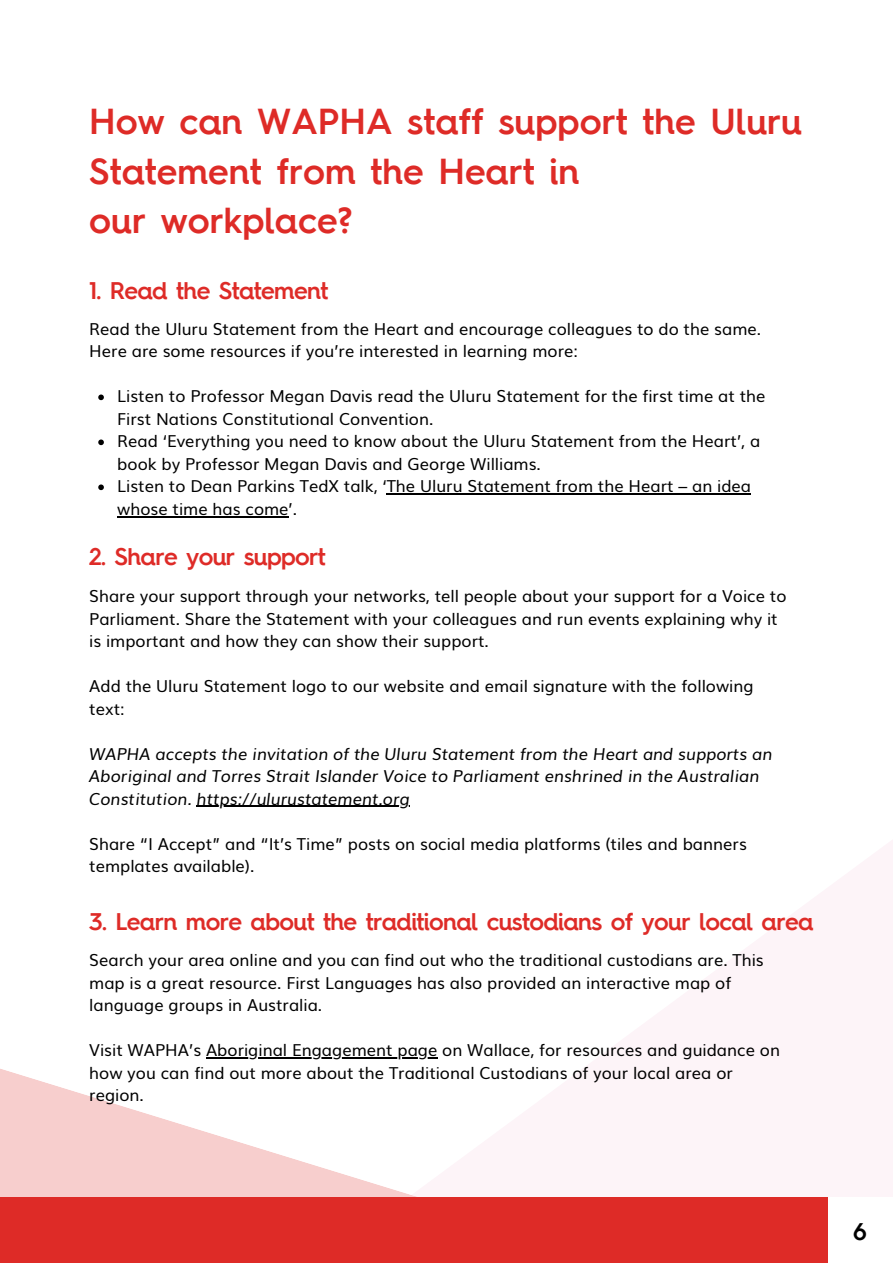
<style>
.page{position:relative;width:893px;height:1264px;background:#fff}
.page>*{position:absolute;margin:0;border:0;box-sizing:border-box;transform-origin:0 0}
.t1{font:600 36px/49.5px "Hurme Geometric Sans 4 W00";color:#de2b27}
.t2{font:600 24px "Hurme Geometric Sans 4 W00";letter-spacing:-.03em;color:#de2b27}
.t3{font:600 24px "Hurme Geometric Sans 4 W00";color:#000}
.t4{font:16.5px/22.5px "Muli";color:#000}
.t5{font:italic 16.5px/22.5px "Muli";color:#000}
</style>
<div class="page">
<svg style="left:0;top:1058px;width:251px;height:139px;fill:#f7cecd"></svg>
<svg style="left:251px;top:806px;width:641px;height:391px"></svg>
<div style="left:0;top:1197px;width:892px;height:65px;background:#de2b27"></div>
<div style="left:827px;top:1196px;width:65px;height:66px;background:#fff"></div>
<svg style="left:98px;top:394px;width:6px;height:6px"></svg>
<svg style="left:98px;top:439px;width:6px;height:6px"></svg>
<svg style="left:98px;top:484px;width:6px;height:6px"></svg>
<hr style="left:386px;top:493px;width:365px;height:1px;background:#000">
<hr style="left:117px;top:516px;width:171px;height:1px;background:#000">
<hr style="left:197px;top:805px;width:213px;height:1px;background:#000">
<hr style="left:206px;top:1057px;width:231px;height:1px;background:#000">
<h1 class="t1" style="left:89px;top:96px;width:714px">How can WAPHA staff support the Uluru<br>Statement from the Heart in<br>our workplace?</h1>
<h2 class="t2" style="left:89px;top:274px;width:241px">1. Read the Statement</h2>
<p class="t4" style="left:89px;top:316px;width:673px">Read the Uluru Statement from the Heart and encourage colleagues to do the same.<br>Here are some resources if you’re interested in learning more:</p>
<p class="t4" style="left:117px;top:384px;width:649px">Listen to Professor Megan Davis read the Uluru Statement for the first time at the First Nations Constitutional Convention.<br>Read ‘Everything you need to know about the Uluru Statement from the Heart’, a book by Professor Megan Davis and George Williams.<br>Listen to Dean Parkins TedX talk, ‘The Uluru Statement from the Heart – an idea whose time has come’.</p>
<h2 class="t2" style="left:89px;top:540px;width:238px">2. Share your support</h2>
<p class="t4" style="left:89px;top:583px;width:698px">Share your support through your networks, tell people about your support for a Voice to<br>Parliament. Share the Statement with your colleagues and run events explaining why it is important and how they can show their support.</p>
<p class="t4" style="left:89px;top:673px;width:665px">Add the Uluru Statement logo to our website and email signature with the following text:</p>
<p class="t5" style="left:89px;top:741px;width:684px">WAPHA accepts the invitation of the Uluru Statement from the Heart and supports an<br>Aboriginal and Torres Strait Islander Voice to Parliament enshrined in the Australian<br>Constitution. https://ulurustatement.org</p>
<p class="t4" style="left:89px;top:831px;width:659px">Share “I Accept” and “It’s Time” posts on social media platforms (tiles and banners templates available).</p>
<h2 class="t2" style="left:89px;top:904px;width:725px">3. Learn more about the traditional custodians of your local area</h2>
<p class="t4" style="left:89px;top:947px;width:676px">Search your area online and you can find out who the traditional custodians are. This map is a great resource. First Languages has also provided an interactive map of language groups in Australia.</p>
<p class="t4" style="left:89px;top:1037px;width:692px">Visit WAPHA’s Aboriginal Engagement page on Wallace, for resources and guidance on how you can find out more about the Traditional Custodians of your local area or region.</p>
<h2 class="t3" style="left:853px;top:1214px;width:15px">6</h2>
</div>
